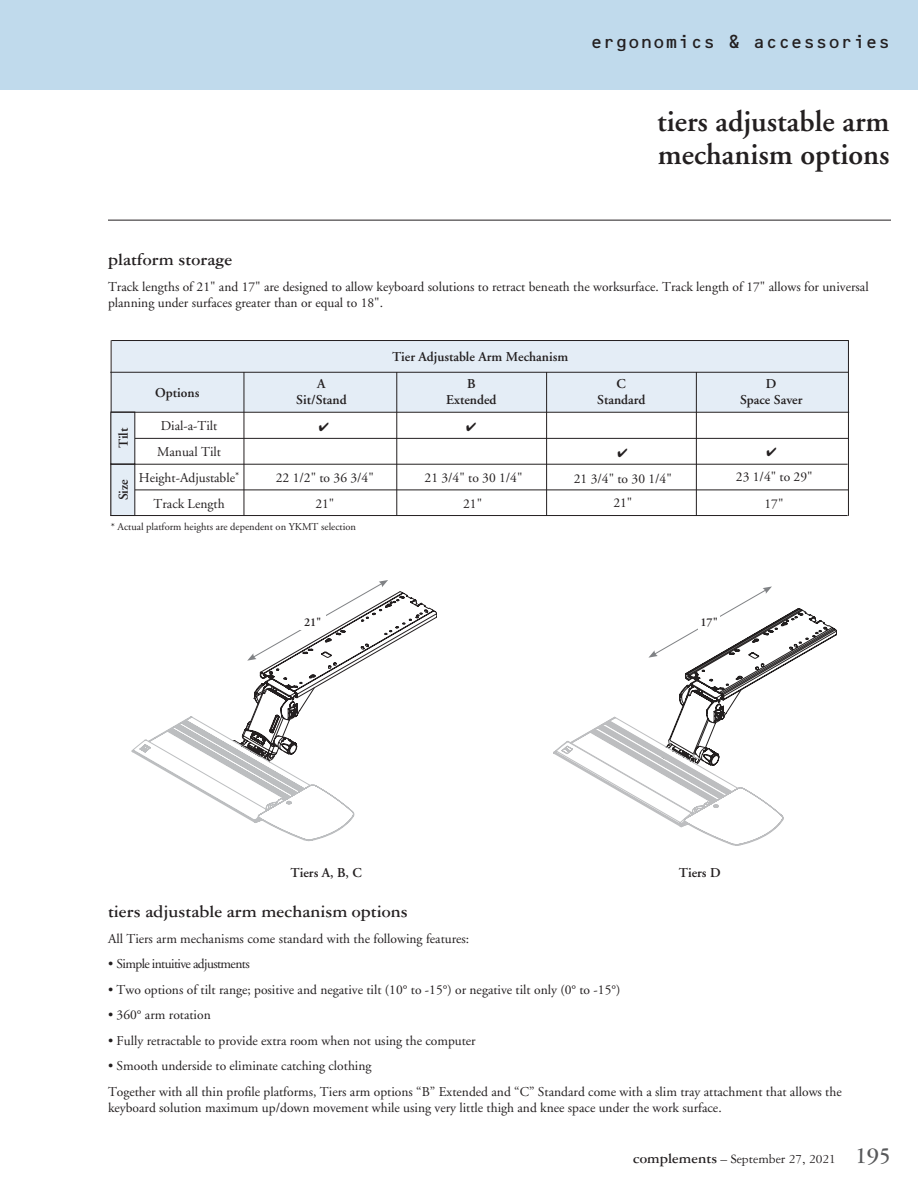
<style>
.page{position:relative;width:918px;height:1188px;background:#fff}
.page>*{position:absolute;margin:0;border:0;box-sizing:border-box;transform-origin:0 0}
.t1{font:600 30px/33px "Adobe Garamond";color:#231f20}
.t2{font:700 18px "Garamond Three";color:#231f20}
.t3{font:18px "OCRB";letter-spacing:-.025em;color:#231f20}
.t4{font:13.5px/25.8px "Adobe Garamond";color:#231f20}
.t5{font:600 13.5px/16.5px "Adobe Garamond";color:#231f20;text-align:center}
.t6{font:13.5px "Garamond Three";color:#231f20}
.t7{font:13.5px "Adobe Garamond";letter-spacing:-.045em;color:#231f20}
.t8{font:600 12px "Adobe Garamond";color:#231f20}
.t9{font:10.5px "Adobe Garamond";color:#231f20}
.s1{font-weight:700;font-size:15px}
.s2{font-weight:700;font-size:24px;color:#58595b}
</style>
<div class="page">
<div style="left:0;top:0;width:918px;height:90px;background:#c0daec"></div>
<hr style="left:108px;top:220px;width:783px;height:1px;background:#231f20">
<svg style="left:554px;top:586px;width:282px;height:259px"></svg>
<div style="left:698px;top:612px;width:22px;height:18px;background:#fff"></div>
<div style="left:244px;top:373px;width:604px;height:39px;background:#e4edf6"></div>
<div style="left:111px;top:372px;width:133px;height:40px;background:#e4edf6"></div>
<div style="left:112px;top:340px;width:736px;height:33px;background:#e4edf6"></div>
<hr style="left:134px;top:438px;width:714px;height:1px;background:#231f20">
<hr style="left:134px;top:490px;width:715px;height:1px;background:#231f20">
<hr style="left:110px;top:372px;width:738px;height:1px;background:#231f20">
<hr style="left:111px;top:340px;width:1px;height:176px;background:#231f20">
<hr style="left:111px;top:340px;width:737px;height:1px;background:#231f20">
<hr style="left:848px;top:340px;width:1px;height:176px;background:#231f20">
<hr style="left:397px;top:372px;width:1px;height:144px;background:#231f20">
<hr style="left:546px;top:372px;width:1px;height:144px;background:#231f20">
<hr style="left:696px;top:372px;width:1px;height:144px;background:#231f20">
<hr style="left:244px;top:372px;width:1px;height:144px;background:#231f20">
<div style="left:111px;top:464px;width:24px;height:52px;background:#e4edf6"></div>
<div style="left:111px;top:412px;width:24px;height:52px;background:#e4edf6"></div>
<hr style="left:111px;top:412px;width:738px;height:1px;background:#231f20">
<hr style="left:110px;top:464px;width:738px;height:1px;background:#231f20">
<hr style="left:110px;top:515px;width:738px;height:1px;background:#231f20">
<svg style="left:131px;top:580px;width:306px;height:261px"></svg>
<div style="left:300px;top:612px;width:25px;height:18px;background:#fff"></div>
<h2 class="t3" style="left:590px;top:32px;width:302px">ergonomics &amp; accessories</h2>
<h1 class="t1" style="left:657px;top:106px;width:234px">tiers adjustable arm mechanism options</h1>
<h2 class="t2" style="left:108px;top:250px;width:126px">platform storage</h2>
<p class="t4" style="left:108px;top:279px;width:762px;line-height:16.5px">Track lengths of 21" and 17" are designed to allow keyboard solutions to retract beneath the worksurface. Track length of 17" allows for universal planning under surfaces greater than or equal to 18".</p>
<p class="t5" style="left:116px;top:448px;width:22px;rotate:-90deg">Tilt</p>
<p class="t5" style="left:116px;top:500px;width:23px;rotate:-90deg">Size</p>
<p class="t5" style="left:155px;top:385px;width:46px">Options</p>
<p class="t4" style="left:139px;top:414px;width:102px;text-align:center">Dial-a-Tilt<br>Manual Tilt<br>Height-Adjustable<sup>*<br></sup>Track Length</p>
<p class="t5" style="left:392px;top:349px;width:178px">Tier Adjustable Arm Mechanism</p>
<p class="t5" style="left:296px;top:375px;width:52px">A<br>Sit/Stand</p>
<p class="t5" style="left:446px;top:375px;width:52px">B<br>Extended</p>
<p class="t5" style="left:597px;top:375px;width:50px">C<br>Standard</p>
<p class="t5" style="left:740px;top:375px;width:64px">D<br>Space Saver</p>
<p class="t4" style="left:736px;top:465px;width:78px">23 1/4" to 29"</p>
<p class="t4" style="left:276px;top:466px;width:99px">22 1/2" to 36 3/4"</p>
<p class="t4" style="left:425px;top:466px;width:99px">21 3/4" to 30 1/4"</p>
<p class="t4" style="left:315px;top:491px;width:20px">21"</p>
<p class="t4" style="left:463px;top:491px;width:20px">21"</p>
<p class="t4" style="left:765px;top:491px;width:20px">17"</p>
<p class="t4" style="left:574px;top:466px;width:99px">21 3/4" to 30 1/4"</p>
<p class="t4" style="left:613px;top:491px;width:20px">21"</p>
<p class="t9" style="left:111px;top:521px;width:247px">* Actual platform heights are dependent on YKMT selection</p>
<p class="t8" style="left:304px;top:615px;width:19px">21"</p>
<p class="t8" style="left:700px;top:615px;width:19px">17"</p>
<p class="t5" style="left:291px;top:865px;width:73px">Tiers A, B, C</p>
<p class="t5" style="left:679px;top:865px;width:43px">Tiers D</p>
<h2 class="t2" style="left:108px;top:902px;width:301px">tiers adjustable arm mechanism options</h2>
<p class="t4" style="left:108px;top:926px;width:363px">All Tiers arm mechanisms come standard with the following features:</p>
<p class="t7" style="left:108px;top:957px;width:143px">• Simple intuitive adjustments</p>
<p class="t4" style="left:108px;top:977px;width:514px">• Two options of tilt range; positive and negative tilt (10° to -15°) or negative tilt only (0° to -15°)</p>
<p class="t4" style="left:108px;top:1002px;width:104px">• 360° arm rotation</p>
<p class="t4" style="left:108px;top:1028px;width:369px">• Fully retractable to provide extra room when not using the computer</p>
<p class="t4" style="left:108px;top:1054px;width:735px">• Smooth underside to eliminate catching clothing<br>Together with all thin profile platforms, Tiers arm options “B” Extended and “C” Standard come with a slim tray attachment that allows the</p>
<p class="t4" style="left:108px;top:1096px;width:615px">keyboard solution maximum up/down movement while using very little thigh and knee space under the work surface.</p>
<p class="t6" style="left:633px;top:1152px;width:259px"><span class="s1">complements</span> – September 27, 2021 <span class="s2">195</span></p>
</div>
